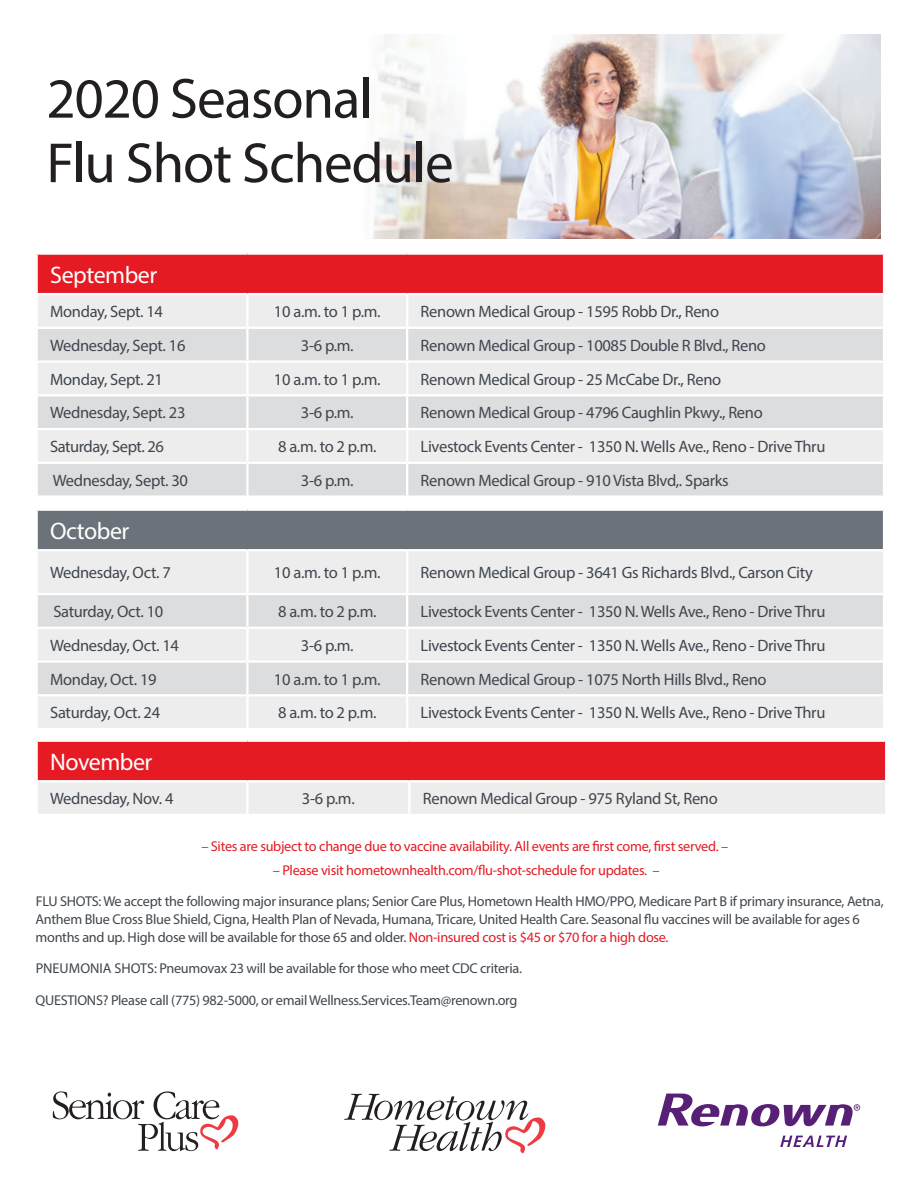
<style>
.page{position:relative;width:918px;height:1188px;background:#fff}
.page>*{position:absolute;margin:0;border:0;box-sizing:border-box;transform-origin:0 0}
.t1{font:57px/64.5px "Myriad Pro";letter-spacing:-.02em;color:#231f20}
.t2{font:24px "Myriad Pro";letter-spacing:-.02em;color:#fff}
.t3{font:16.5px "Myriad Pro";letter-spacing:-.02em;color:#3f464d}
.t4{font:14.25px/18px "Myriad Pro";letter-spacing:-.02em;color:#3f464d}
.t5{font:14.25px "Myriad Pro";letter-spacing:-.02em;color:#e51a23}
.s1{color:#e51a23}
</style>
<div class="page">
<img style="left:373px;top:34px;width:508px;height:204px">
<svg style="left:658px;top:1094px;width:202px;height:32px"></svg>
<svg style="left:780px;top:1136px;width:67px;height:11px"></svg>
<div style="left:37px;top:254px;width:847px;height:40px;background:#e51a23"></div>
<div style="left:38px;top:295px;width:845px;height:32px;background:#ededee"></div>
<svg style="left:38px;top:329px;width:845px;height:166px;background:#e2e3e5"></svg>
<hr style="left:36px;top:252px;width:211px;height:3px;background:#fff">
<hr style="left:36px;top:255px;width:2px;height:38px;background:#fff">
<hr style="left:247px;top:252px;width:160px;height:3px;background:#fff">
<hr style="left:407px;top:252px;width:478px;height:3px;background:#fff">
<hr style="left:883px;top:255px;width:2px;height:38px;background:#fff">
<hr style="left:36px;top:293px;width:211px;height:2px;background:#fff">
<hr style="left:247px;top:293px;width:160px;height:2px;background:#fff">
<hr style="left:246px;top:295px;width:3px;height:32px;background:#fff">
<hr style="left:407px;top:293px;width:478px;height:2px;background:#fff">
<hr style="left:406px;top:295px;width:2px;height:32px;background:#fff">
<hr style="left:246px;top:329px;width:3px;height:31px;background:#fff">
<hr style="left:406px;top:329px;width:2px;height:31px;background:#fff">
<hr style="left:36px;top:360px;width:211px;height:3px;background:#fff">
<hr style="left:247px;top:360px;width:160px;height:3px;background:#fff">
<hr style="left:246px;top:363px;width:3px;height:31px;background:#fff">
<hr style="left:407px;top:360px;width:478px;height:3px;background:#fff">
<hr style="left:406px;top:363px;width:2px;height:31px;background:#fff">
<hr style="left:36px;top:394px;width:211px;height:2px;background:#fff">
<hr style="left:247px;top:394px;width:160px;height:2px;background:#fff">
<hr style="left:246px;top:396px;width:3px;height:32px;background:#fff">
<hr style="left:407px;top:394px;width:478px;height:2px;background:#fff">
<hr style="left:406px;top:396px;width:2px;height:32px;background:#fff">
<hr style="left:36px;top:428px;width:211px;height:2px;background:#fff">
<hr style="left:247px;top:428px;width:160px;height:2px;background:#fff">
<hr style="left:246px;top:430px;width:3px;height:32px;background:#fff">
<hr style="left:407px;top:428px;width:478px;height:2px;background:#fff">
<hr style="left:406px;top:430px;width:2px;height:32px;background:#fff">
<hr style="left:36px;top:462px;width:211px;height:2px;background:#fff">
<hr style="left:247px;top:462px;width:160px;height:2px;background:#fff">
<hr style="left:246px;top:464px;width:3px;height:31px;background:#fff">
<hr style="left:407px;top:462px;width:478px;height:2px;background:#fff">
<hr style="left:406px;top:464px;width:2px;height:31px;background:#fff">
<div style="left:37px;top:510px;width:847px;height:40px;background:#6c7279"></div>
<div style="left:38px;top:551px;width:845px;height:177px;background:#ededee"></div>
<svg style="left:38px;top:595px;width:845px;height:99px;background:#e1e2e4"></svg>
<hr style="left:36px;top:509px;width:211px;height:2px;background:#fff">
<hr style="left:36px;top:511px;width:2px;height:38px;background:#fff">
<hr style="left:247px;top:509px;width:160px;height:2px;background:#fff">
<hr style="left:407px;top:509px;width:478px;height:2px;background:#fff">
<hr style="left:883px;top:511px;width:2px;height:38px;background:#fff">
<hr style="left:36px;top:549px;width:211px;height:2px;background:#fff">
<hr style="left:247px;top:549px;width:160px;height:2px;background:#fff">
<hr style="left:246px;top:551px;width:3px;height:42px;background:#fff">
<hr style="left:407px;top:549px;width:478px;height:2px;background:#fff">
<hr style="left:406px;top:551px;width:2px;height:42px;background:#fff">
<hr style="left:36px;top:593px;width:211px;height:2px;background:#fff">
<hr style="left:247px;top:593px;width:160px;height:2px;background:#fff">
<hr style="left:246px;top:595px;width:3px;height:32px;background:#fff">
<hr style="left:407px;top:593px;width:478px;height:2px;background:#fff">
<hr style="left:406px;top:595px;width:2px;height:32px;background:#fff">
<hr style="left:36px;top:627px;width:211px;height:2px;background:#fff">
<hr style="left:247px;top:627px;width:160px;height:2px;background:#fff">
<hr style="left:246px;top:629px;width:3px;height:31px;background:#fff">
<hr style="left:407px;top:627px;width:478px;height:2px;background:#fff">
<hr style="left:406px;top:629px;width:2px;height:31px;background:#fff">
<hr style="left:36px;top:660px;width:211px;height:3px;background:#fff">
<hr style="left:247px;top:660px;width:160px;height:3px;background:#fff">
<hr style="left:246px;top:663px;width:3px;height:31px;background:#fff">
<hr style="left:407px;top:660px;width:478px;height:3px;background:#fff">
<hr style="left:406px;top:663px;width:2px;height:31px;background:#fff">
<hr style="left:36px;top:694px;width:211px;height:2px;background:#fff">
<hr style="left:247px;top:694px;width:160px;height:2px;background:#fff">
<hr style="left:246px;top:696px;width:3px;height:32px;background:#fff">
<hr style="left:407px;top:694px;width:478px;height:2px;background:#fff">
<hr style="left:406px;top:696px;width:2px;height:32px;background:#fff">
<div style="left:37px;top:741px;width:849px;height:40px;background:#e51a23"></div>
<div style="left:38px;top:782px;width:847px;height:32px;background:#ededee"></div>
<hr style="left:36px;top:740px;width:211px;height:2px;background:#fff">
<hr style="left:36px;top:742px;width:2px;height:38px;background:#fff">
<hr style="left:247px;top:740px;width:162px;height:2px;background:#fff">
<hr style="left:409px;top:740px;width:478px;height:2px;background:#fff">
<hr style="left:885px;top:742px;width:2px;height:38px;background:#fff">
<hr style="left:36px;top:780px;width:211px;height:2px;background:#fff">
<hr style="left:247px;top:780px;width:162px;height:2px;background:#fff">
<hr style="left:246px;top:782px;width:3px;height:32px;background:#fff">
<hr style="left:409px;top:780px;width:478px;height:2px;background:#fff">
<hr style="left:408px;top:782px;width:2px;height:32px;background:#fff">
<svg style="left:344px;top:1094px;width:202px;height:59px"></svg>
<svg style="left:53px;top:1091px;width:186px;height:60px"></svg>
<p class="t1" style="left:46px;top:65px;width:409px">2020 Seasonal<br>Flu Shot Schedule</p>
<p class="t2" style="left:50px;top:260px;width:109px">September</p>
<p class="t3" style="left:50px;top:301px;width:114px">Monday, Sept. 14</p>
<p class="t3" style="left:274px;top:301px;width:108px">10 a.m. to 1 p.m.</p>
<p class="t3" style="left:421px;top:301px;width:300px">Renown Medical Group - 1595 Robb Dr., Reno</p>
<p class="t3" style="left:50px;top:335px;width:137px">Wednesday, Sept. 16</p>
<p class="t3" style="left:301px;top:335px;width:54px">3-6 p.m.</p>
<p class="t3" style="left:421px;top:335px;width:347px">Renown Medical Group - 10085 Double R Blvd., Reno</p>
<p class="t3" style="left:50px;top:369px;width:114px">Monday, Sept. 21</p>
<p class="t3" style="left:274px;top:369px;width:108px">10 a.m. to 1 p.m.</p>
<p class="t3" style="left:421px;top:369px;width:302px">Renown Medical Group - 25 McCabe Dr., Reno</p>
<p class="t3" style="left:50px;top:403px;width:137px">Wednesday, Sept. 23</p>
<p class="t3" style="left:301px;top:403px;width:54px">3-6 p.m.</p>
<p class="t3" style="left:421px;top:403px;width:344px">Renown Medical Group - 4796 Caughlin Pkwy., Reno</p>
<p class="t3" style="left:50px;top:436px;width:115px">Saturday, Sept. 26</p>
<p class="t3" style="left:278px;top:436px;width:100px">8 a.m. to 2 p.m.</p>
<p class="t3" style="left:421px;top:436px;width:406px">Livestock Events Center - 1350 N. Wells Ave., Reno - Drive Thru</p>
<p class="t3" style="left:53px;top:470px;width:137px">Wednesday, Sept. 30</p>
<p class="t3" style="left:301px;top:470px;width:54px">3-6 p.m.</p>
<p class="t3" style="left:421px;top:470px;width:310px">Renown Medical Group - 910 Vista Blvd,. Sparks</p>
<p class="t2" style="left:50px;top:516px;width:81px">October</p>
<p class="t3" style="left:50px;top:563px;width:122px">Wednesday, Oct. 7</p>
<p class="t3" style="left:274px;top:563px;width:108px">10 a.m. to 1 p.m.</p>
<p class="t3" style="left:421px;top:563px;width:394px">Renown Medical Group - 3641 Gs Richards Blvd., Carson City</p>
<p class="t3" style="left:53px;top:601px;width:112px">Saturday, Oct. 10</p>
<p class="t3" style="left:278px;top:601px;width:100px">8 a.m. to 2 p.m.</p>
<p class="t3" style="left:421px;top:601px;width:406px">Livestock Events Center - 1350 N. Wells Ave., Reno - Drive Thru</p>
<p class="t3" style="left:50px;top:635px;width:130px">Wednesday, Oct. 14</p>
<p class="t3" style="left:301px;top:635px;width:54px">3-6 p.m.</p>
<p class="t3" style="left:421px;top:635px;width:406px">Livestock Events Center - 1350 N. Wells Ave., Reno - Drive Thru</p>
<p class="t3" style="left:50px;top:669px;width:108px">Monday, Oct. 19</p>
<p class="t3" style="left:274px;top:669px;width:108px">10 a.m. to 1 p.m.</p>
<p class="t3" style="left:421px;top:669px;width:347px">Renown Medical Group - 1075 North Hills Blvd., Reno</p>
<p class="t3" style="left:50px;top:703px;width:112px">Saturday, Oct. 24</p>
<p class="t3" style="left:278px;top:703px;width:100px">8 a.m. to 2 p.m.</p>
<p class="t3" style="left:421px;top:703px;width:406px">Livestock Events Center - 1350 N. Wells Ave., Reno - Drive Thru</p>
<p class="t2" style="left:50px;top:747px;width:104px">November</p>
<p class="t3" style="left:50px;top:789px;width:125px">Wednesday, Nov. 4</p>
<p class="t3" style="left:302px;top:789px;width:54px">3-6 p.m.</p>
<p class="t3" style="left:423px;top:789px;width:297px">Renown Medical Group - 975 Ryland St, Reno</p>
<p class="t5" style="left:201px;top:837px;width:528px">– Sites are subject to change due to vaccine availability. All events are first come, first served. –</p>
<p class="t5" style="left:273px;top:861px;width:388px">– Please visit hometownhealth.com/flu-shot-schedule for updates. –</p>
<p class="t4" style="left:36px;top:892px;width:850px">FLU SHOTS: We accept the following major insurance plans; Senior Care Plus, Hometown Health HMO/PPO, Medicare Part B if primary insurance, Aetna,<br>Anthem Blue Cross Blue Shield, Cigna, Health Plan of Nevada, Humana, Tricare, United Health Care. Seasonal flu vaccines will be available for ages 6 months and up. High dose will be available for those 65 and older. <span class="s1">Non-insured cost is $45 or $70 for a high dose.</span></p>
<p class="t4" style="left:36px;top:959px;width:488px">PNEUMONIA SHOTS: Pneumovax 23 will be available for those who meet CDC criteria.</p>
<p class="t4" style="left:36px;top:991px;width:483px">QUESTIONS? Please call (775) 982-5000, or email Wellness.Services.Team@renown.org</p>
</div>
